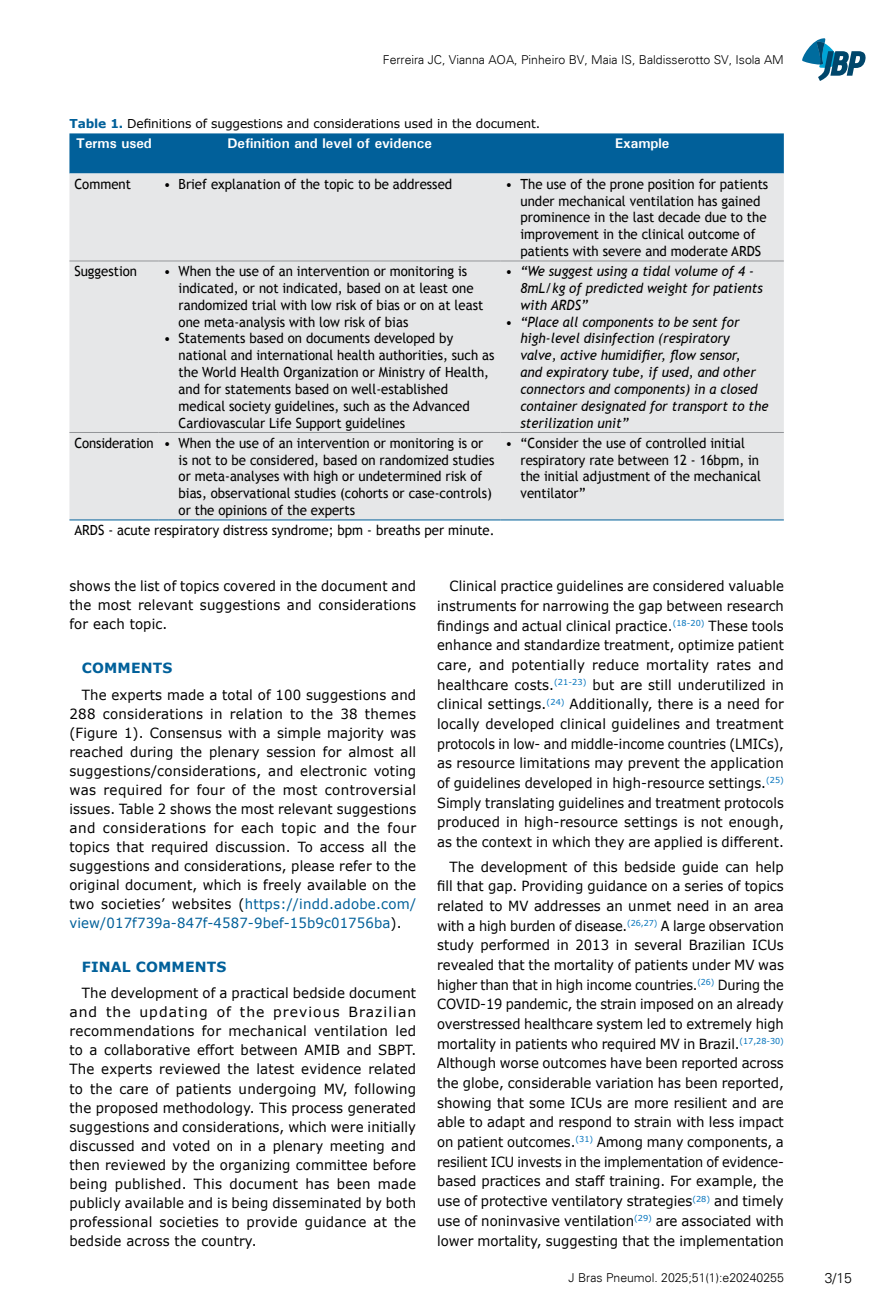
<style>
.page{position:relative;width:893px;height:1315px;background:#fff}
.page>*{position:absolute;margin:0;border:0;box-sizing:border-box;transform-origin:0 0}
.t1{font:14px/19.1px "Verdana";letter-spacing:.01em;color:#000;text-align:justify;scale:.95 1}
.t2{font:14px/16.8px "Trebuchet MS";color:#000;scale:.94 1}
.t3{font:14px/19.6px "Verdana";letter-spacing:.01em;color:#000;text-align:justify;scale:.94 1}
.t4{font:italic 14px/16.8px "Trebuchet MS";color:#000;scale:.94 1}
.t5{font:700 14px "Univers";color:#fff}
.t6{font:700 14px "Verdana";letter-spacing:.01em;color:#01609a}
.t7{font:300 14px "Univers";color:#000}
.t8{font:300 12.25px "Univers";color:#000}
.t9{font:12.25px "Verdana";letter-spacing:-.01em;color:#000}
.s1{font-weight:700;color:#01609a}
.s2{font-style:normal}
.s3{color:#01609a}
</style>
<div class="page">
<svg style="left:802px;top:38px;width:64px;height:43px"></svg>
<div style="left:69px;top:133px;width:715px;height:40px;background:#01609a"></div>
<div style="left:69px;top:173px;width:715px;height:346px;background:#e6e7e8"></div>
<hr style="left:69px;top:260px;width:90px;height:1px;background:#939598">
<hr style="left:159px;top:260px;width:342px;height:1px;background:#939598">
<hr style="left:501px;top:260px;width:283px;height:1px;background:#939598">
<hr style="left:69px;top:432px;width:90px;height:1px;background:#939598">
<hr style="left:159px;top:432px;width:342px;height:1px;background:#939598">
<hr style="left:501px;top:432px;width:283px;height:1px;background:#939598">
<hr style="left:69px;top:519px;width:90px;height:1px;background:#01609a">
<hr style="left:159px;top:519px;width:342px;height:1px;background:#01609a">
<hr style="left:501px;top:519px;width:283px;height:1px;background:#01609a">
<p class="t8" style="left:383px;top:52px;width:402px">Ferreira JC, Vianna AOA, Pinheiro BV, Maia IS, Baldisserotto SV, Isola AM</p>
<p class="t9" style="left:69px;top:116px;width:472px"><span class="s1">Table 1.</span> Definitions of suggestions and considerations used in the document.</p>
<p class="t5" style="left:76px;top:135px;width:77px">Terms used</p>
<p class="t5" style="left:227px;top:135px;width:206px">Definition and level of evidence</p>
<p class="t5" style="left:615px;top:135px;width:56px">Example</p>
<p class="t2" style="left:74px;top:176px;width:62px">Comment</p>
<p class="t2" style="left:164px;top:176px;width:308px">• Brief explanation of the topic to be addressed</p>
<p class="t2" style="left:520px;top:176px;width:265px;text-indent:-15px">• The use of the prone position for patients under mechanical ventilation has gained prominence in the last decade due to the improvement in the clinical outcome of patients with severe and moderate ARDS</p>
<p class="t2" style="left:74px;top:263px;width:68px">Suggestion</p>
<p class="t2" style="left:179px;top:263px;width:326px;text-indent:-15px">• When the use of an intervention or monitoring is indicated, or not indicated, based on at least one randomized trial with low risk of bias or on at least one meta-analysis with low risk of bias</p>
<p class="t2" style="left:179px;top:330px;width:338px;text-indent:-15px">• Statements based on documents developed by national and international health authorities, such as the World Health Organization or Ministry of Health, and for statements based on well-established medical society guidelines, such as the Advanced Cardiovascular Life Support guidelines</p>
<p class="t4" style="left:520px;top:263px;width:259px;text-indent:-15px"><span class="s2">•</span> “We suggest using a tidal volume of 4 -<br>8mL/kg of predicted weight for patients with ARDS”</p>
<p class="t4" style="left:520px;top:313px;width:265px;text-indent:-15px"><span class="s2">•</span> “Place all components to be sent for high-level disinfection (respiratory valve, active humidifier, flow sensor,<br>and expiratory tube, if used, and other connectors and components) in a closed container designated for transport to the sterilization unit”</p>
<p class="t2" style="left:179px;top:434px;width:337px;text-indent:-104px">Consideration • When the use of an intervention or monitoring is or is not to be considered, based on randomized studies or meta-analyses with high or undetermined risk of bias, observational studies (cohorts or case-controls) or the opinions of the experts</p>
<p class="t2" style="left:520px;top:434px;width:257px;text-indent:-15px">• “Consider the use of controlled initial respiratory rate between 12 - 16bpm, in the initial adjustment of the mechanical ventilator”</p>
<p class="t2" style="left:74px;top:522px;width:449px">ARDS - acute respiratory distress syndrome; bpm - breaths per minute.</p>
<p class="t3" style="left:69px;top:577px;width:370px;line-height:19.1px">shows the list of topics covered in the document and the most relevant suggestions and considerations for each topic.</p>
<p class="t6" style="left:82px;top:659px;width:92px">COMMENTS</p>
<p class="t1" style="left:69px;top:685px;width:367px;text-indent:12px">The experts made a total of 100 suggestions and 288 considerations in relation to the 38 themes (Figure 1). Consensus with a simple majority was reached during the plenary session for almost all suggestions/considerations, and electronic voting was required for four of the most controversial issues. Table 2 shows the most relevant suggestions and considerations for each topic and the four topics that required discussion. To access all the suggestions and considerations, please refer to the original document, which is freely available on the two societies’ websites (<span class="s3">https://indd.adobe.com/ view/017f739a-847f-4587-9bef-15b9c01756ba</span>).</p>
<p class="t6" style="left:82px;top:958px;width:146px">FINAL COMMENTS</p>
<p class="t1" style="left:69px;top:984px;width:367px;text-indent:12px">The development of a practical bedside document and the updating of the previous Brazilian recommendations for mechanical ventilation led to a collaborative effort between AMIB and SBPT.<br>The experts reviewed the latest evidence related to the care of patients undergoing MV, following the proposed methodology. This process generated suggestions and considerations, which were initially discussed and voted on in a plenary meeting and then reviewed by the organizing committee before being published. This document has been made publicly available and is being disseminated by both professional societies to provide guidance at the bedside across the country.</p>
<p class="t3" style="left:437px;top:576px;width:370px;text-indent:12px">Clinical practice guidelines are considered valuable instruments for narrowing the gap between research findings and actual clinical practice.<sup>(18-20)</sup> These tools enhance and standardize treatment, optimize patient care, and potentially reduce mortality rates and healthcare costs.<sup>(21-23)</sup> but are still underutilized in clinical settings.<sup>(24)</sup> Additionally, there is a need for locally developed clinical guidelines and treatment protocols in low- and middle-income countries (LMICs), as resource limitations may prevent the application of guidelines developed in high-resource settings.<sup>(25)<br></sup>Simply translating guidelines and treatment protocols produced in high-resource settings is not enough, as the context in which they are applied is different.</p>
<p class="t1" style="left:437px;top:857px;width:367px;line-height:19.6px;text-indent:12px">The development of this bedside guide can help fill that gap. Providing guidance on a series of topics related to MV addresses an unmet need in an area with a high burden of disease.<sup>(26,27)</sup> A large observation study performed in 2013 in several Brazilian ICUs revealed that the mortality of patients under MV was higher than that in high income countries.<sup>(26)</sup> During the COVID-19 pandemic, the strain imposed on an already overstressed healthcare system led to extremely high mortality in patients who required MV in Brazil.<sup>(17,28-30)<br></sup>Although worse outcomes have been reported across the globe, considerable variation has been reported, showing that some ICUs are more resilient and are able to adapt and respond to strain with less impact on patient outcomes.<sup>(31)</sup> Among many components, a resilient ICU invests in the implementation of evidence&shy;based practices and staff training. For example, the use of protective ventilatory strategies<sup>(28)</sup> and timely use of noninvasive ventilation<sup>(29)</sup> are associated with lower mortality, suggesting that the implementation</p>
<p class="t8" style="left:569px;top:1270px;width:217px">J Bras Pneumol. 2025;51(1):e20240255</p>
<p class="t7" style="left:825px;top:1269px;width:29px">3/15</p>
</div>
